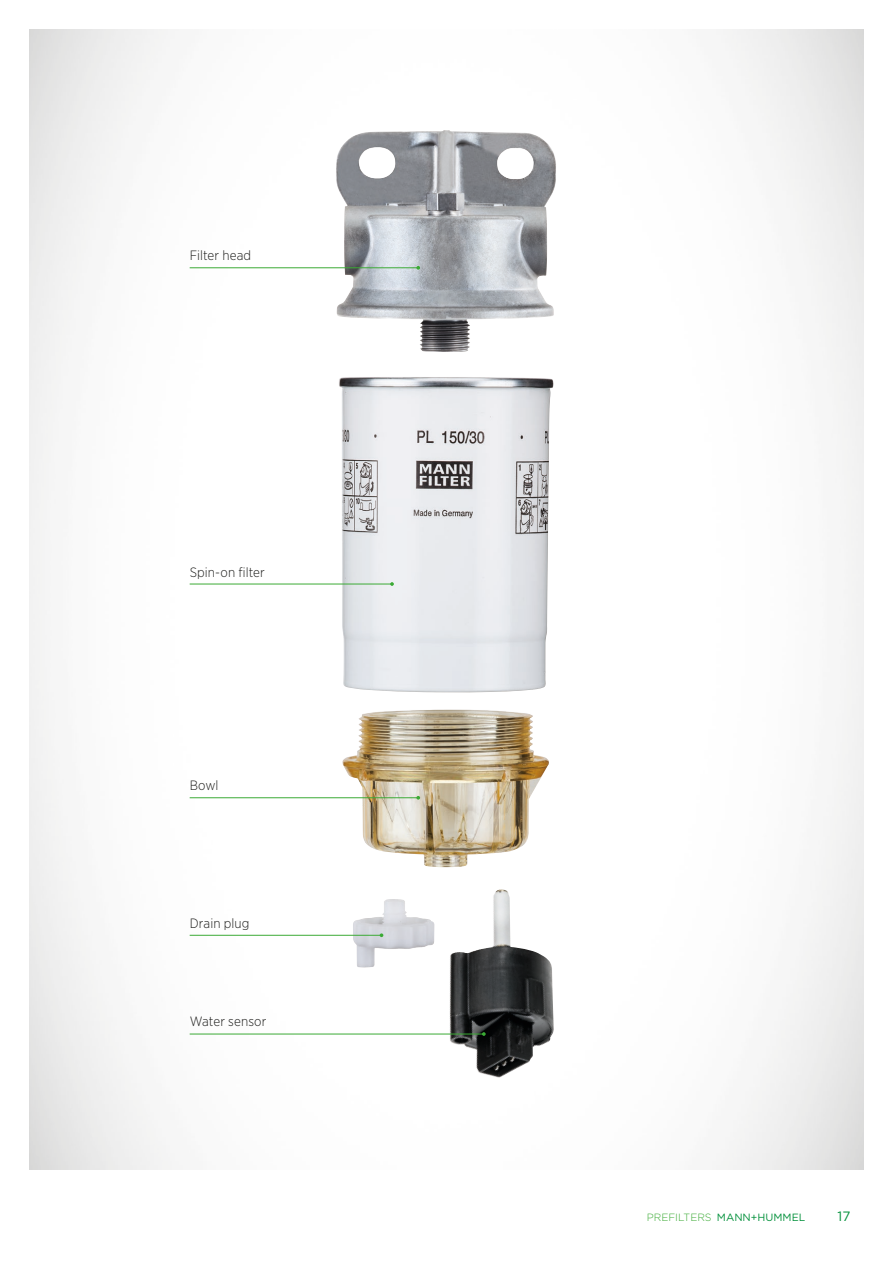
<style>
.page{position:relative;width:893px;height:1263px;background:#fff}
.page>*{position:absolute;margin:0;border:0;box-sizing:border-box;transform-origin:0 0}
.t1{font:300 13.5px "Gotham Narrow";letter-spacing:.005em;color:#1d1d1b}
.t2{font:13.5px "Gotham";color:#00903a}
.t3{font:10.5px "Gotham";color:#00903a}
.s1{font-weight:300;color:#3baa35}
</style>
<div class="page">
<img style="left:30px;top:30px;width:833px;height:1139px">
<img style="left:353px;top:899px;width:81px;height:69px">
<img style="left:336px;top:130px;width:134px;height:222px">
<img style="left:449px;top:889px;width:105px;height:189px">
<img style="left:339px;top:377px;width:215px;height:490px">
<hr style="left:190px;top:583px;width:202px;height:1px;background:#3baa35">
<svg style="left:390px;top:582px;width:4px;height:4px"></svg>
<hr style="left:190px;top:267px;width:228px;height:1px;background:#3baa35">
<svg style="left:416px;top:266px;width:4px;height:4px"></svg>
<hr style="left:190px;top:797px;width:228px;height:1px;background:#3baa35">
<svg style="left:416px;top:796px;width:4px;height:4px"></svg>
<hr style="left:190px;top:935px;width:191px;height:1px;background:#3baa35">
<hr style="left:190px;top:1033px;width:294px;height:1px;background:#3baa35">
<svg style="left:482px;top:1032px;width:4px;height:4px"></svg>
<p class="t1" style="left:190px;top:247px;width:63px">Filter head</p>
<p class="t1" style="left:190px;top:564px;width:77px">Spin-on filter</p>
<p class="t1" style="left:190px;top:777px;width:30px">Bowl</p>
<p class="t1" style="left:190px;top:914px;width:61px">Drain plug</p>
<p class="t1" style="left:190px;top:1013px;width:78px">Water sensor</p>
<p class="t3" style="left:647px;top:1210px;width:160px"><span class="s1">PREFILTERS</span> MANN+HUMMEL</p>
<p class="t2" style="left:838px;top:1207px;width:14px">17</p>
</div>
